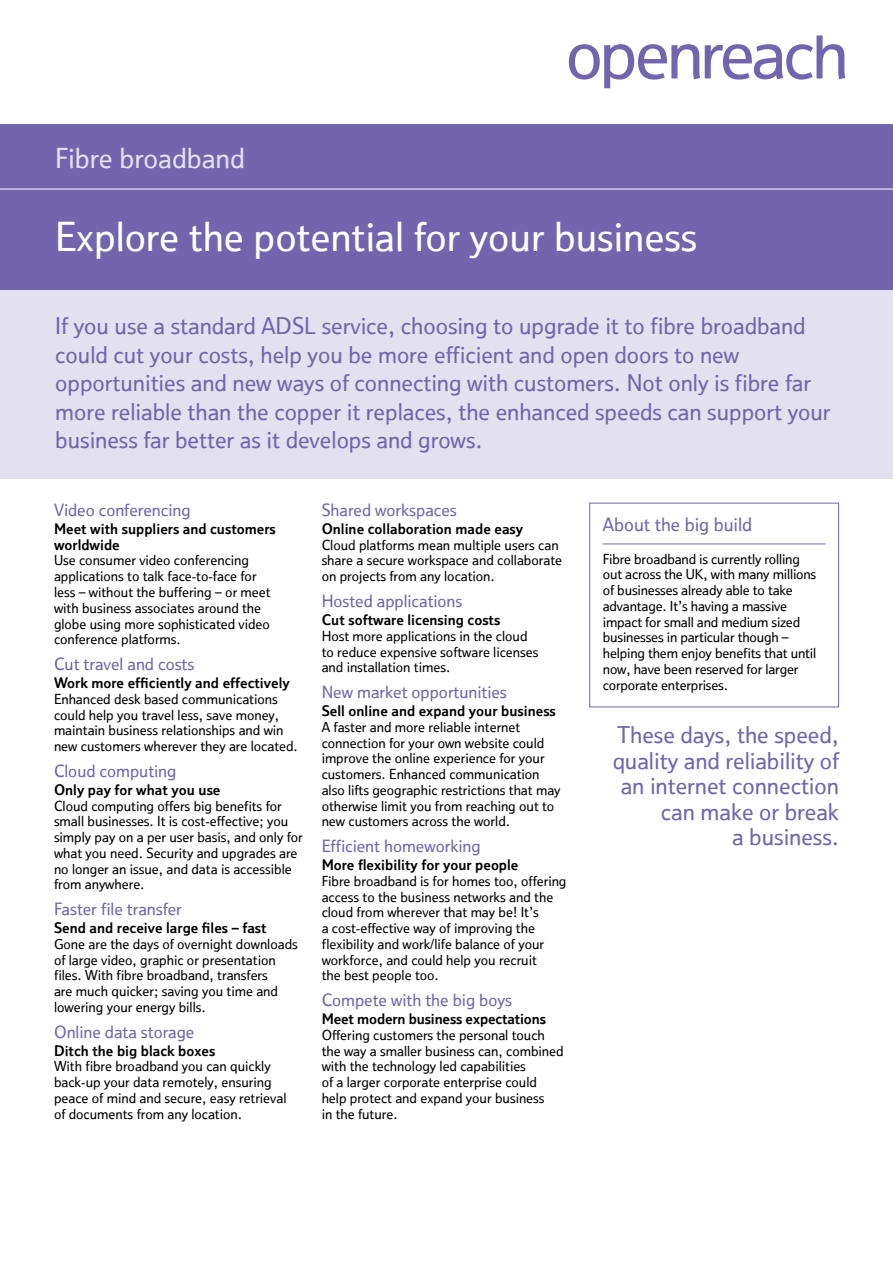
<style>
.page{position:relative;width:893px;height:1263px;background:#fff}
.page>*{position:absolute;margin:0;border:0;box-sizing:border-box;transform-origin:0 0}
.t1{font:500 39px "Openreach";color:#fff}
.t2{font:500 26.85px "Openreach";color:#e3e0ef}
.t3{font:500 22.5px/25.5px "Openreach";color:#7265ad;text-align:right}
.t4{font:500 18px "Openreach";color:#7265ad}
.t5{font:500 16.5px "Openreach";color:#7265ad}
.t6{font:700 14.25px/15.8px "Openreach";color:#000}
.t7{font:500 13.5px/15.8px "Openreach";color:#000}
</style>
<div class="page">
<hr style="left:603px;top:544px;width:222px;height:1px;background:#7265ad">
<div style="left:589px;top:503px;width:250px;height:204px;border:1px solid #7265ad"></div>
<div style="left:0;top:289px;width:893px;height:190px;background:#e3e0ef"></div>
<div style="left:0;top:124px;width:893px;height:165px;background:#7265ad"></div>
<hr style="left:0;top:189px;width:893px;height:1px;background:#fff">
<svg style="left:569px;top:35px;width:276px;height:53px"></svg>
<h2 class="t2" style="left:55px;top:142px;width:191px">Fibre broadband</h2>
<h1 class="t1" style="left:55px;top:213px;width:643px">Explore the potential for your business</h1>
<p class="t3" style="left:55px;top:311px;width:777px;line-height:28.5px;text-align:left">If you use a standard ADSL service, choosing to upgrade it to fibre broadband could cut your costs, help you be more efficient and open doors to new opportunities and new ways of connecting with customers. Not only is fibre far more reliable than the copper it replaces, the enhanced speeds can support your business far better as it develops and grows.</p>
<p class="t5" style="left:54px;top:500px;width:138px">Video conferencing</p>
<p class="t6" style="left:54px;top:521px;width:223px">Meet with suppliers and customers worldwide</p>
<p class="t7" style="left:54px;top:552px;width:218px">Use consumer video conferencing applications to talk face-to-face for less – without the buffering – or meet with business associates around the globe using more sophisticated video conference platforms.</p>
<p class="t5" style="left:54px;top:654px;width:142px">Cut travel and costs</p>
<p class="t6" style="left:54px;top:675px;width:237px">Work more efficiently and effectively</p>
<p class="t7" style="left:54px;top:691px;width:245px">Enhanced desk based communications could help you travel less, save money, maintain business relationships and win new customers wherever they are located.</p>
<p class="t5" style="left:54px;top:761px;width:124px">Cloud computing</p>
<p class="t6" style="left:54px;top:781px;width:168px">Only pay for what you use</p>
<p class="t7" style="left:54px;top:797px;width:250px">Cloud computing offers big benefits for small businesses. It is cost-effective; you simply pay on a per user basis, and only for what you need. Security and upgrades are no longer an issue, and data is accessible from anywhere.</p>
<p class="t5" style="left:54px;top:899px;width:129px">Faster file transfer</p>
<p class="t6" style="left:54px;top:920px;width:214px">Send and receive large files – fast</p>
<p class="t7" style="left:54px;top:936px;width:245px">Gone are the days of overnight downloads of large video, graphic or presentation files. With fibre broadband, transfers<br>are much quicker; saving you time and lowering your energy bills.</p>
<p class="t5" style="left:54px;top:1022px;width:142px">Online data storage</p>
<p class="t6" style="left:54px;top:1042px;width:163px">Ditch the big black boxes</p>
<p class="t7" style="left:54px;top:1058px;width:234px">With fibre broadband you can quickly back-up your data remotely, ensuring peace of mind and secure, easy retrieval of documents from any location.</p>
<p class="t5" style="left:322px;top:500px;width:137px">Shared workspaces</p>
<p class="t6" style="left:322px;top:521px;width:203px">Online collaboration made easy</p>
<p class="t7" style="left:322px;top:537px;width:242px">Cloud platforms mean multiple users can share a secure workspace and collaborate on projects from any location.</p>
<p class="t5" style="left:322px;top:591px;width:142px">Hosted applications</p>
<p class="t6" style="left:322px;top:612px;width:180px">Cut software licensing costs</p>
<p class="t7" style="left:322px;top:628px;width:218px">Host more applications in the cloud to reduce expensive software licenses and installation times.</p>
<p class="t5" style="left:322px;top:682px;width:187px">New market opportunities</p>
<p class="t6" style="left:322px;top:703px;width:236px">Sell online and expand your business</p>
<p class="t7" style="left:322px;top:719px;width:240px">A faster and more reliable internet connection for your own website could improve the online experience for your customers. Enhanced communication also lifts geographic restrictions that may otherwise limit you from reaching out to new customers across the world.</p>
<p class="t5" style="left:322px;top:836px;width:160px">Efficient homeworking</p>
<p class="t6" style="left:322px;top:857px;width:198px">More flexibility for your people</p>
<p class="t7" style="left:322px;top:873px;width:246px">Fibre broadband is for homes too, offering access to the business networks and the cloud from wherever that may be! It’s<br>a cost-effective way of improving the flexibility and work/life balance of your workforce, and could help you recruit<br>the best people too.</p>
<p class="t5" style="left:322px;top:990px;width:192px">Compete with the big boys</p>
<p class="t6" style="left:322px;top:1011px;width:226px">Meet modern business expectations</p>
<p class="t7" style="left:322px;top:1027px;width:243px">Offering customers the personal touch the way a smaller business can, combined with the technology led capabilities<br>of a larger corporate enterprise could help protect and expand your business<br>in the future.</p>
<h3 class="t4" style="left:603px;top:514px;width:151px">About the big build</h3>
<p class="t7" style="left:603px;top:550px;width:215px">Fibre broadband is currently rolling out across the UK, with many millions of businesses already able to take advantage. It’s having a massive impact for small and medium sized businesses in particular though – helping them enjoy benefits that until now, have been reserved for larger corporate enterprises.</p>
<h3 class="t3" style="left:612px;top:722px;width:228px">These days, the speed, quality and reliability of an internet connection can make or break<br>a business.</h3>
</div>
